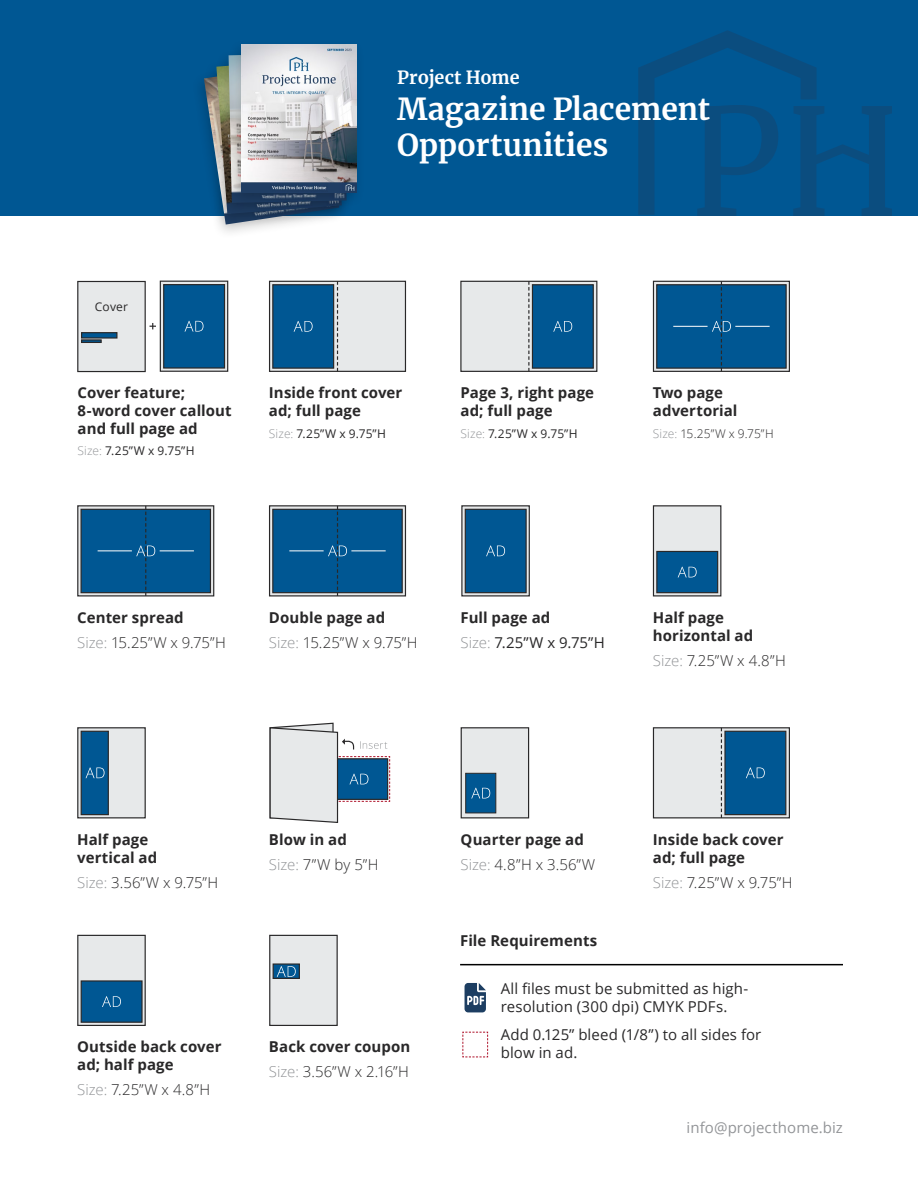
<style>
.page{position:relative;width:918px;height:1188px;background:#fff}
.page>*{position:absolute;margin:0;border:0;box-sizing:border-box;transform-origin:0 0}
.t1{font:700 30px/36px "Merriweather";color:#fff}
.t2{font:700 18px "Merriweather";color:#fff}
.t3{font:700 15px/18px "Open Sans";letter-spacing:.005em;color:#292829}
.t4{font:300 15px/24.8px "Open Sans";color:#292829}
.t5{font:15px/18px "Open Sans";letter-spacing:.005em;color:#292829}
.t6{font:15px "Open Sans";letter-spacing:.005em;color:#939598}
.t7{font:12px "Open Sans";letter-spacing:.015em;color:#292829}
.t8{font:300 12px "Open Sans";letter-spacing:.005em;color:#292829}
.s1{font-weight:300;color:#939598}
.s2{color:#939598}
.s3{font-weight:700}
.s4{font-weight:300}
</style>
<div class="page">
<div style="left:0;top:0;width:918px;height:216px;background:#005793"></div>
<svg style="left:638px;top:30px;width:254px;height:186px"></svg>
<div style="left:191px;top:56px;width:157px;height:183px;background:#000;opacity:.2"></div>
<div style="left:203px;top:52px;width:147px;height:177px;background:#000;opacity:.2"></div>
<div style="left:215px;top:46px;width:140px;height:172px;background:#000;opacity:.2"></div>
<div style="left:228px;top:38px;width:137px;height:170px;background:#000;opacity:.2"></div>
<img style="left:242px;top:45px;width:114px;height:148px">
<hr style="left:460px;top:964px;width:383px;height:1px;background:#000">
<svg style="left:462px;top:1031px;width:26px;height:27px"></svg>
<svg style="left:465px;top:983px;width:21px;height:29px"></svg>
<div style="left:269px;top:281px;width:137px;height:91px;background:#e7e9ea;border:1px solid #292829"></div>
<div style="left:272px;top:284px;width:62px;height:85px;background:#005793;border:1px solid #292829"></div>
<svg style="left:294px;top:321px;width:19px;height:11px"></svg>
<svg style="left:337px;top:281px;width:1px;height:90px"></svg>
<div style="left:460px;top:281px;width:137px;height:91px;background:#e7e9ea;border:1px solid #292829"></div>
<div style="left:532px;top:284px;width:62px;height:85px;background:#005793;border:1px solid #292829"></div>
<svg style="left:553px;top:321px;width:19px;height:11px"></svg>
<svg style="left:528px;top:281px;width:1px;height:90px"></svg>
<div style="left:653px;top:281px;width:137px;height:91px;background:#e7e9ea;border:1px solid #292829"></div>
<div style="left:656px;top:284px;width:131px;height:85px;background:#005793;border:1px solid #292829"></div>
<svg style="left:712px;top:281px;width:19px;height:90px"></svg>
<hr style="left:735px;top:326px;width:35px;height:1px;background:#fff">
<hr style="left:673px;top:326px;width:35px;height:1px;background:#fff">
<svg style="left:77px;top:505px;width:137px;height:91px"></svg>
<div style="left:80px;top:509px;width:131px;height:84px;background:#005793;border:1px solid #292829"></div>
<svg style="left:136px;top:506px;width:19px;height:90px"></svg>
<hr style="left:160px;top:551px;width:34px;height:1px;background:#fff">
<hr style="left:98px;top:551px;width:34px;height:1px;background:#fff">
<svg style="left:269px;top:505px;width:137px;height:91px"></svg>
<div style="left:272px;top:509px;width:131px;height:84px;background:#005793;border:1px solid #292829"></div>
<svg style="left:328px;top:506px;width:19px;height:90px"></svg>
<hr style="left:351px;top:551px;width:35px;height:1px;background:#fff">
<hr style="left:289px;top:551px;width:35px;height:1px;background:#fff">
<svg style="left:461px;top:505px;width:69px;height:91px"></svg>
<div style="left:465px;top:509px;width:62px;height:84px;background:#005793;border:1px solid #292829"></div>
<svg style="left:486px;top:546px;width:19px;height:10px"></svg>
<div style="left:653px;top:505px;width:68px;height:91px;background:#e7e9ea;border:1px solid #292829"></div>
<div style="left:656px;top:551px;width:62px;height:42px;background:#005793;border:1px solid #292829"></div>
<svg style="left:678px;top:567px;width:19px;height:10px"></svg>
<div style="left:77px;top:727px;width:69px;height:91px;background:#e7e9ea;border:1px solid #292829"></div>
<div style="left:81px;top:731px;width:28px;height:84px;background:#005793;border:1px solid #292829"></div>
<svg style="left:86px;top:767px;width:19px;height:11px"></svg>
<svg style="left:269px;top:722px;width:121px;height:101px"></svg>
<div style="left:461px;top:727px;width:68px;height:91px;background:#e7e9ea;border:1px solid #292829"></div>
<div style="left:465px;top:773px;width:31px;height:40px;background:#005793;border:1px solid #292829"></div>
<svg style="left:471px;top:788px;width:19px;height:10px"></svg>
<div style="left:653px;top:727px;width:137px;height:91px;background:#e7e9ea;border:1px solid #292829"></div>
<div style="left:724px;top:731px;width:62px;height:84px;background:#005793;border:1px solid #292829"></div>
<svg style="left:746px;top:767px;width:19px;height:11px"></svg>
<svg style="left:721px;top:728px;width:1px;height:90px"></svg>
<div style="left:77px;top:935px;width:69px;height:91px;background:#e7e9ea;border:1px solid #292829"></div>
<div style="left:81px;top:980px;width:62px;height:43px;background:#005793;border:1px solid #292829"></div>
<svg style="left:102px;top:996px;width:19px;height:11px"></svg>
<div style="left:269px;top:935px;width:69px;height:91px;background:#e7e9ea;border:1px solid #292829"></div>
<div style="left:273px;top:963px;width:27px;height:16px;background:#005793;border:1px solid #292829"></div>
<svg style="left:277px;top:966px;width:19px;height:11px"></svg>
<div style="left:77px;top:281px;width:69px;height:91px;background:#e7e9ea;border:1px solid #292829"></div>
<div style="left:81px;top:332px;width:37px;height:7px;background:#005793;border:1px solid #292829"></div>
<svg style="left:81px;top:339px;width:21px;height:4px"></svg>
<div style="left:160px;top:281px;width:68px;height:91px;background:linear-gradient(to right,#e7e9ea,#e7e9ea);border:1px solid #292829"></div>
<div style="left:163px;top:284px;width:62px;height:85px;background:#005793;border:1px solid #292829"></div>
<svg style="left:185px;top:321px;width:19px;height:11px"></svg>
<svg style="left:150px;top:323px;width:6px;height:6px"></svg>
<p class="t2" style="left:397px;top:65px;width:124px">Project Home</p>
<h1 class="t1" style="left:397px;top:90px;width:315px">Magazine Placement<br>Opportunities</h1>
<p class="t7" style="left:95px;top:298px;width:35px">Cover</p>
<p class="t3" style="left:78px;top:383px;width:156px">Cover feature;<br>8-word cover callout and full page ad</p>
<p class="t7" style="left:78px;top:443px;width:119px"><span class="s1">Size:</span> 7.25”W x 9.75”H</p>
<p class="t3" style="left:269px;top:384px;width:135px">Inside front cover ad; full page</p>
<p class="t7" style="left:269px;top:425px;width:119px"><span class="s1">Size:</span> 7.25”W x 9.75”H</p>
<p class="t3" style="left:461px;top:384px;width:135px">Page 3, right page ad; full page</p>
<p class="t7" style="left:461px;top:425px;width:119px"><span class="s1">Size:</span> 7.25”W x 9.75”H</p>
<p class="t3" style="left:653px;top:384px;width:86px">Two page advertorial</p>
<p class="t8" style="left:653px;top:425px;width:122px"><span class="s2">Size:</span> 15.25”W x 9.75”H</p>
<p class="t4" style="left:77px;top:605px;width:150px"><span class="s3">Center spread<br></span><span class="s2">Size:</span> 15.25”W x 9.75”H</p>
<p class="t4" style="left:269px;top:605px;width:150px"><span class="s3">Double page ad<br></span><span class="s2">Size:</span> 15.25”W x 9.75”H</p>
<p class="t5" style="left:461px;top:605px;width:146px;line-height:24.8px"><span class="s3">Full page ad<br></span><span class="s1">Size:</span> 7.25”W x 9.75”H</p>
<p class="t3" style="left:653px;top:608px;width:102px">Half page horizontal ad</p>
<p class="t4" style="left:653px;top:648px;width:135px"><span class="s2">Size:</span> 7.25”W x 4.8”H</p>
<p class="t3" style="left:77px;top:830px;width:82px">Half page vertical ad</p>
<p class="t4" style="left:77px;top:869px;width:142px"><span class="s2">Size:</span> 3.56”W x 9.75”H</p>
<p class="t3" style="left:77px;top:1037px;width:146px">Outside back cover ad; half page</p>
<p class="t4" style="left:77px;top:1076px;width:135px"><span class="s2">Size:</span> 7.25”W x 4.8”H</p>
<p class="t3" style="left:269px;top:827px;width:111px;line-height:24.8px">Blow in ad<br><span class="s1">Size:</span> <span class="s4">7”W by 5”H</span></p>
<p class="t3" style="left:461px;top:827px;width:136px;line-height:24.8px">Quarter page ad<br><span class="s1">Size:</span> <span class="s4">4.8”H x 3.56”W</span></p>
<p class="t3" style="left:460px;top:931px;width:139px">File Requirements</p>
<p class="t3" style="left:653px;top:830px;width:132px">Inside back cover ad; full page</p>
<p class="t4" style="left:653px;top:869px;width:141px"><span class="s2">Size:</span> 7.25”W x 9.75”H</p>
<p class="t3" style="left:269px;top:1034px;width:143px;line-height:24.8px">Back cover coupon<br><span class="s1">Size:</span> <span class="s4">3.56”W x 2.16”H</span></p>
<p class="t5" style="left:501px;top:980px;width:249px">All files must be submitted as high&shy;resolution (300 dpi) CMYK PDFs.</p>
<p class="t5" style="left:501px;top:1026px;width:262px">Add 0.125” bleed (1/8”) to all sides for blow in ad.</p>
<p class="t6" style="left:687px;top:1118px;width:158px">info@projecthome.biz</p>
</div>
